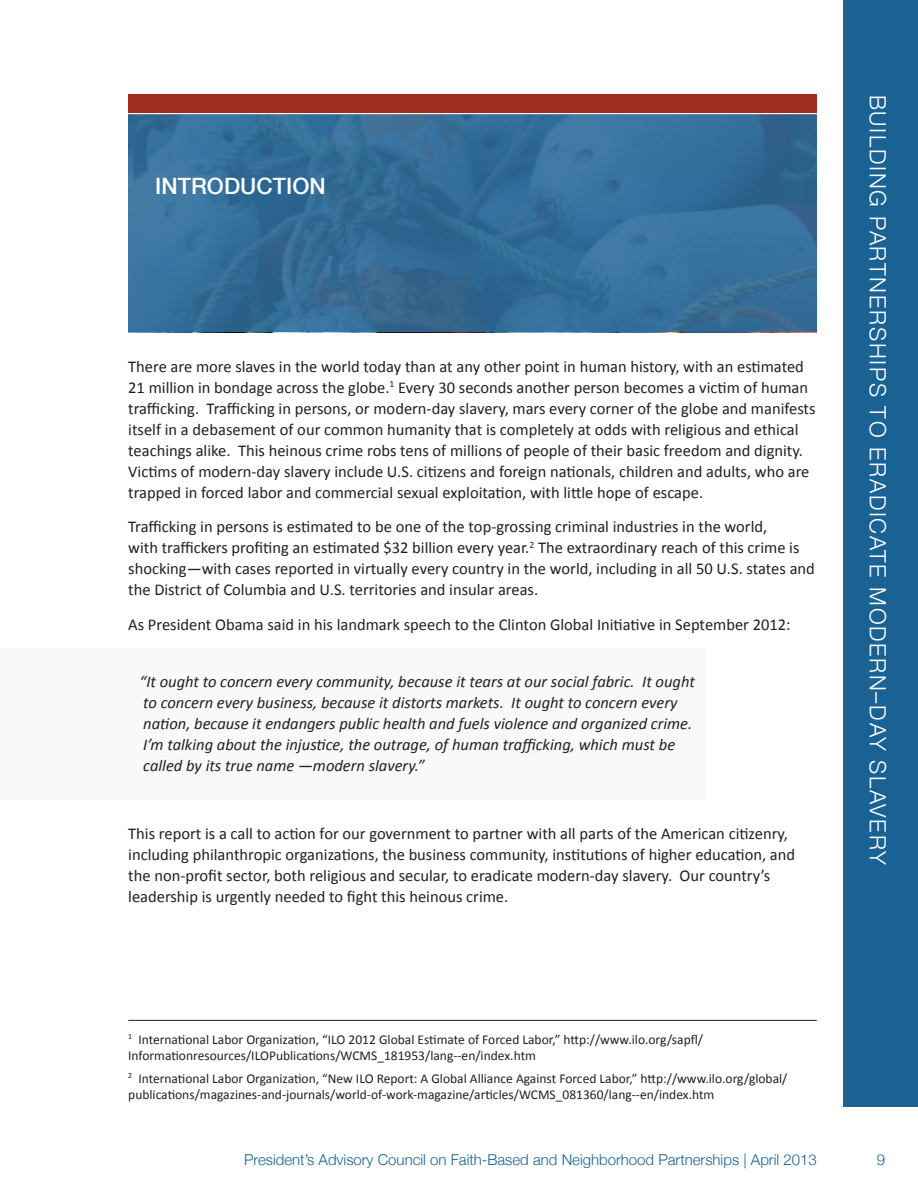
<style>
.page{position:relative;width:918px;height:1188px;background:#fff}
.page>*{position:absolute;margin:0;border:0;box-sizing:border-box;transform-origin:0 0}
.t1{font:300 22.5px "Helvetica Neue";letter-spacing:.075em;color:#fff}
.SubHeader_Title_Text{font:500 22.5px "Helvetica Neue";color:#fff}
.Text{font:16.5px/21px "Calibri";color:#231f20}
.SubHeader_Title_Text-2{font:16.5px/21px "Calibri";color:#231f20}
.Text-2{font:italic 16.5px/21px "Calibri";color:#231f20}
.t2{font:300 15px "Helvetica Neue";color:#196293}
.Text-3{font:13.5px/16.2px "Calibri";color:#231f20}
</style>
<div class="page">
<div style="left:844px;top:0;width:74px;height:1107px;background:#196293"></div>
<svg style="left:128px;top:114px;width:689px;height:218px;background:#356d98"></svg>
<div style="left:0;top:648px;width:706px;height:151px;background:#f8f9fb"></div>
<hr style="left:128px;top:1020px;width:689px;height:1px;background:#231f20">
<div style="left:128px;top:94px;width:689px;height:20px;background:#a12d1e"></div>
<hr style="left:91px;top:113px;width:737px;height:1px;background:#fff">
<p class="SubHeader_Title_Text" style="left:155px;top:173px;width:172px">INTRODUCTION</p>
<p class="SubHeader_Title_Text-2" style="left:128px;top:355px;width:689px">There are more slaves in the world today than at any other point in human history, with an estimated 21 million in bondage across the globe.<sup>1</sup> Every 30 seconds another person becomes a victim of human trafficking. Trafficking in persons, or modern-day slavery, mars every corner of the globe and manifests itself in a debasement of our common humanity that is completely at odds with religious and ethical teachings alike. This heinous crime robs tens of millions of people of their basic freedom and dignity.<br>Victims of modern-day slavery include U.S. citizens and foreign nationals, children and adults, who are trapped in forced labor and commercial sexual exploitation, with little hope of escape.</p>
<p class="Text" style="left:128px;top:515px;width:688px">Trafficking in persons is estimated to be one of the top-grossing criminal industries in the world,<br>with traffickers profiting an estimated $32 billion every year.<sup>2</sup> The extraordinary reach of this crime is shocking—with cases reported in virtually every country in the world, including in all 50 U.S. states and the District of Columbia and U.S. territories and insular areas.</p>
<p class="Text" style="left:128px;top:613px;width:664px">As President Obama said in his landmark speech to the Clinton Global Initiative in September 2012:</p>
<p class="Text-2" style="left:139px;top:671px;width:557px">“It ought to concern every community, because it tears at our social fabric. It ought to concern every business, because it distorts markets. It ought to concern every nation, because it endangers public health and fuels violence and organized crime.<br>I’m talking about the injustice, the outrage, of human trafficking, which must be called by its true name —modern slavery.”</p>
<p class="Text" style="left:128px;top:822px;width:668px">This report is a call to action for our government to partner with all parts of the American citizenry, including philanthropic organizations, the business community, institutions of higher education, and the non-profit sector, both religious and secular, to eradicate modern-day slavery. Our country’s leadership is urgently needed to fight this heinous crime.</p>
<p class="Text-3" style="left:128px;top:1030px;width:576px"><sup>1</sup> International Labor Organization, “ILO 2012 Global Estimate of Forced Labor,” http://www.ilo.org/sapfl/<br>Informationresources/ILOPublications/WCMS_181953/lang--en/index.htm</p>
<p class="Text-3" style="left:128px;top:1069px;width:661px"><sup>2</sup> International Labor Organization, “New ILO Report: A Global Alliance Against Forced Labor,” http://www.ilo.org/global/ publications/magazines-and-journals/world-of-work-magazine/articles/WCMS_081360/lang--en/index.htm</p>
<p class="t2" style="left:244px;top:1151px;width:574px">President’s Advisory Council on Faith-Based and Neighborhood Partnerships | April 2013</p>
<h1 class="t1" style="left:892px;top:94px;width:772px;rotate:90deg">BUILDING PARTNERSHIPS TO ERADICATE MODERN–DAY SLAVERY</h1>
<p class="t2" style="left:877px;top:1151px;width:10px">9</p>
</div>
